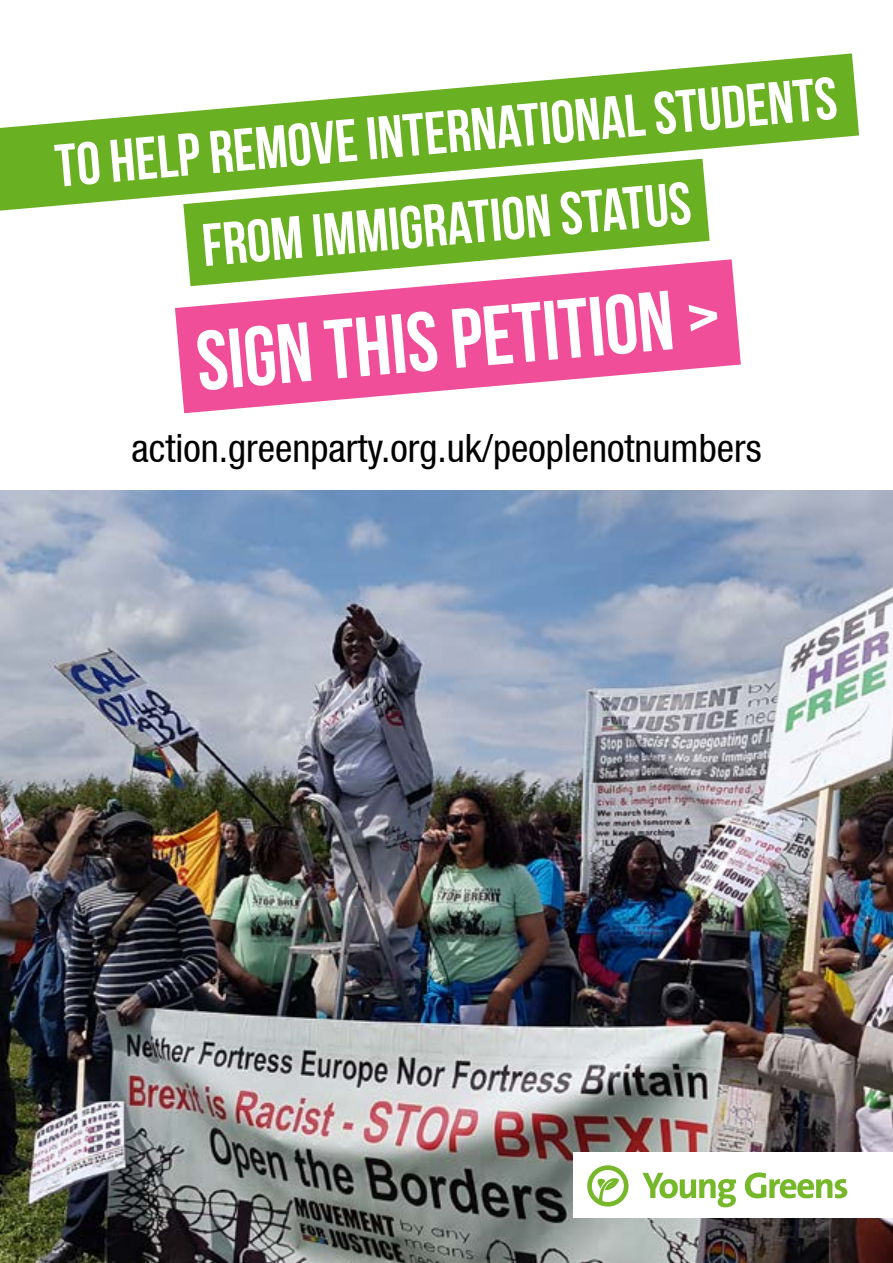
<style>
.page{position:relative;width:893px;height:1263px;background:#fff}
.page>*{position:absolute;margin:0;border:0;box-sizing:border-box;transform-origin:0 0}
.t1{font:700 84px "Bebas Neue";color:#fff}
.t2{font:700 60px/91.8px "Bebas Neue";color:#fff;text-align:center}
.t3{font:condensed 39px "Helvetica Neue LT";color:#000}
</style>
<div class="page">
<svg style="left:175px;top:259px;width:566px;height:154px;fill:#f04e98"></svg>
<svg style="left:0;top:53px;width:859px;height:158px;fill:#6ab023"></svg>
<svg style="left:183px;top:159px;width:527px;height:127px;fill:#6ab023"></svg>
<img style="left:0;top:491px;width:893px;height:772px">
<div style="left:574px;top:1152px;width:319px;height:66px;background:#fff"></div>
<svg style="left:642px;top:1173px;width:94px;height:34px"></svg>
<svg style="left:745px;top:1172px;width:102px;height:26px"></svg>
<svg style="left:587px;top:1165px;width:41px;height:41px"></svg>
<p class="t2" style="left:51px;top:120px;width:786px;rotate:-5deg">to help remove international students from immigration status</p>
<h1 class="t1" style="left:193px;top:316px;width:526px;rotate:-5deg">sign this petition &gt;</h1>
<p class="t3" style="left:131px;top:426px;width:632px">action.greenparty.org.uk/peoplenotnumbers</p>
</div>
